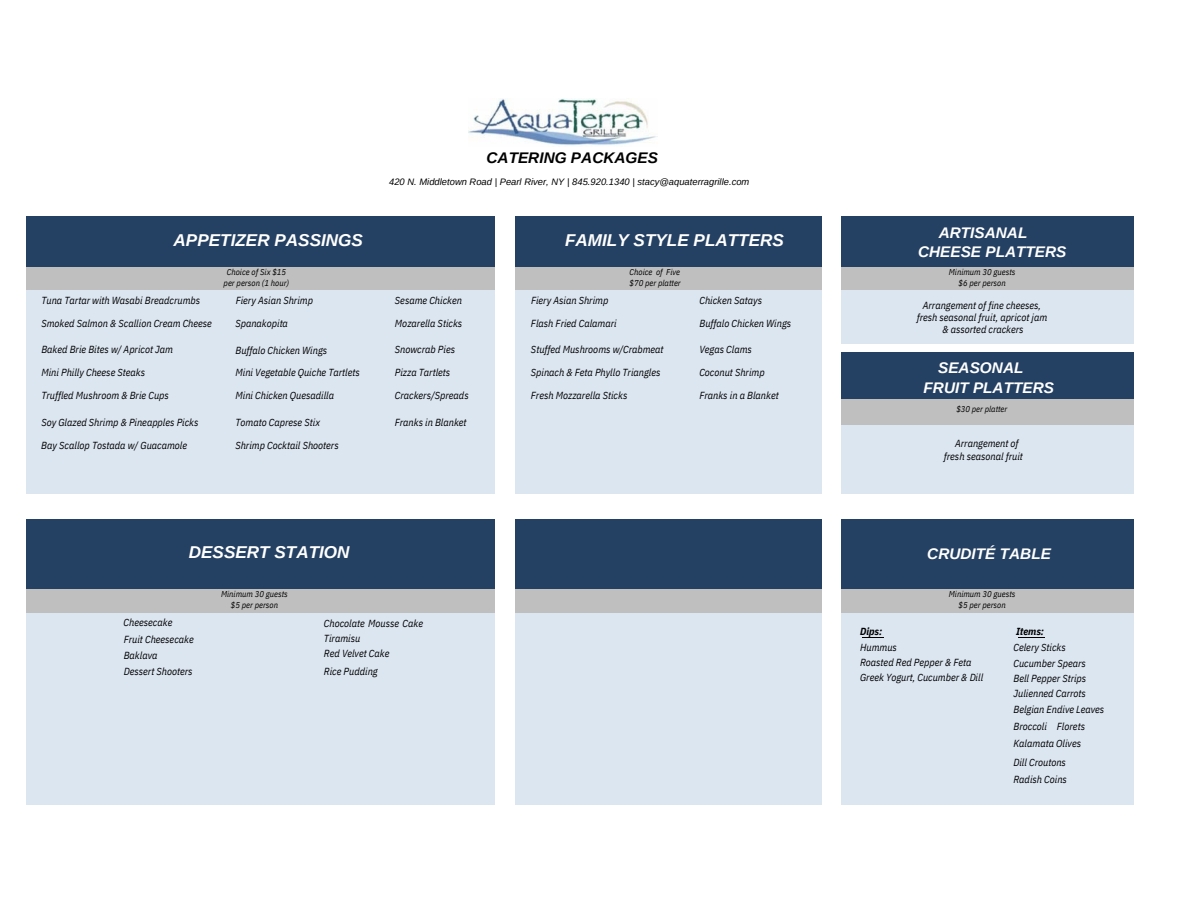
<style>
.page{position:relative;width:1188px;height:918px;background:#fff}
.page>*{position:absolute;margin:0;border:0;box-sizing:border-box;transform-origin:0 0}
.t1{font:italic 700 17.1px "Arimo";color:#fff}
.t2{font:italic 700 15.3px/19.8px "Arimo";color:#fff}
.t3{font:italic 700 15.3px "Arimo";color:#000}
.t4{font:italic 10.2px/15.5px "IBM Plex Sans Cond";color:#000}
.t5{font:italic 700 10.2px "IBM Plex Sans Cond";color:#000}
.t6{font:italic 9.3px "Arimo";color:#000}
.t7{font:italic 8.55px/11.1px "IBM Plex Sans Cond";color:#000;text-align:center}
</style>
<div class="page">
<div style="left:26px;top:217px;width:470px;height:50px;background:#244062"></div>
<div style="left:515px;top:217px;width:307px;height:50px;background:#244062"></div>
<div style="left:841px;top:217px;width:293px;height:50px;background:#244062"></div>
<div style="left:26px;top:267px;width:470px;height:23px;background:#bfbfbf"></div>
<div style="left:515px;top:267px;width:307px;height:23px;background:#bfbfbf"></div>
<div style="left:841px;top:267px;width:293px;height:23px;background:#bfbfbf"></div>
<div style="left:26px;top:290px;width:470px;height:55px;background:#dce6f1"></div>
<div style="left:515px;top:290px;width:307px;height:55px;background:#dce6f1"></div>
<div style="left:841px;top:290px;width:293px;height:55px;background:#dce6f1"></div>
<div style="left:26px;top:345px;width:470px;height:8px;background:#dce6f1"></div>
<div style="left:515px;top:345px;width:307px;height:8px;background:#dce6f1"></div>
<div style="left:26px;top:353px;width:470px;height:46px;background:#dce6f1"></div>
<div style="left:515px;top:353px;width:307px;height:46px;background:#dce6f1"></div>
<div style="left:841px;top:353px;width:293px;height:46px;background:#244062"></div>
<div style="left:26px;top:399px;width:470px;height:27px;background:#dce6f1"></div>
<div style="left:515px;top:399px;width:307px;height:27px;background:#dce6f1"></div>
<div style="left:841px;top:399px;width:293px;height:27px;background:#bfbfbf"></div>
<div style="left:26px;top:425px;width:470px;height:69px;background:#dce6f1"></div>
<div style="left:515px;top:425px;width:307px;height:69px;background:#dce6f1"></div>
<div style="left:841px;top:425px;width:293px;height:69px;background:#dce6f1"></div>
<div style="left:26px;top:519px;width:470px;height:70px;background:#244062"></div>
<div style="left:515px;top:519px;width:307px;height:70px;background:#244062"></div>
<div style="left:841px;top:519px;width:293px;height:70px;background:#244062"></div>
<div style="left:26px;top:589px;width:470px;height:24px;background:#bfbfbf"></div>
<div style="left:515px;top:589px;width:307px;height:24px;background:#bfbfbf"></div>
<div style="left:841px;top:589px;width:293px;height:24px;background:#bfbfbf"></div>
<div style="left:26px;top:613px;width:470px;height:191px;background:#dce6f1"></div>
<div style="left:515px;top:613px;width:307px;height:191px;background:#dce6f1"></div>
<div style="left:841px;top:613px;width:293px;height:191px;background:#dce6f1"></div>
<svg style="left:862px;top:637px;width:22px;height:1px"></svg>
<svg style="left:1018px;top:637px;width:27px;height:1px"></svg>
<img style="left:469px;top:98px;width:188px;height:48px">
<h2 class="t3" style="left:486px;top:149px;width:173px">CATERING PACKAGES</h2>
<p class="t6" style="left:389px;top:177px;width:362px">420 N. Middletown Road | Pearl River, NY | 845.920.1340 | stacy@aquaterragrille.com</p>
<h1 class="t1" style="left:174px;top:231px;width:191px">APPETIZER PASSINGS</h1>
<h1 class="t1" style="left:565px;top:231px;width:220px">FAMILY STYLE PLATTERS</h1>
<p class="t7" style="left:224px;top:266px;width:67px">Choice of Six $15 per person (1 hour)</p>
<p class="t7" style="left:630px;top:267px;width:53px;text-align:left">Choice of Five $70 per platter</p>
<h2 class="t2" style="left:918px;top:222px;width:150px;text-indent:21px">ARTISANAL<br>CHEESE PLATTERS</h2>
<p class="t7" style="left:949px;top:266px;width:68px">Minimum 30 guests $6 per person</p>
<p class="t4" style="left:41px;top:293px;width:160px">Tuna Tartar with Wasabi Breadcrumbs</p>
<p class="t4" style="left:236px;top:293px;width:79px">Fiery Asian Shrimp</p>
<p class="t4" style="left:395px;top:293px;width:68px">Sesame Chicken</p>
<p class="t4" style="left:531px;top:293px;width:79px">Fiery Asian Shrimp</p>
<p class="t4" style="left:700px;top:293px;width:64px">Chicken Satays</p>
<p class="t4" style="left:917px;top:299px;width:132px;line-height:12.1px;text-align:center">Arrangement of fine cheeses, fresh seasonal fruit, apricot jam &amp; assorted crackers</p>
<p class="t4" style="left:235px;top:315px;width:54px">Spanakopita</p>
<p class="t4" style="left:41px;top:316px;width:172px">Smoked Salmon &amp; Scallion Cream Cheese</p>
<p class="t4" style="left:395px;top:316px;width:69px">Mozarella Sticks</p>
<p class="t4" style="left:531px;top:316px;width:87px">Flash Fried Calamari</p>
<p class="t4" style="left:700px;top:316px;width:93px">Buffalo Chicken Wings</p>
<p class="t4" style="left:41px;top:342px;width:133px">Baked Brie Bites w/ Apricot Jam</p>
<p class="t4" style="left:395px;top:342px;width:62px">Snowcrab Pies</p>
<p class="t4" style="left:531px;top:342px;width:134px">Stuffed Mushrooms w/Crabmeat</p>
<p class="t4" style="left:699px;top:342px;width:54px">Vegas Clams</p>
<p class="t4" style="left:395px;top:365px;width:57px">Pizza Tartlets</p>
<p class="t4" style="left:531px;top:365px;width:131px">Spinach &amp; Feta Phyllo Triangles</p>
<p class="t4" style="left:699px;top:365px;width:67px">Coconut Shrimp</p>
<p class="t4" style="left:236px;top:342px;width:93px">Buffalo Chicken Wings</p>
<h2 class="t2" style="left:924px;top:357px;width:132px;text-indent:15px">SEASONAL<br>FRUIT PLATTERS</h2>
<p class="t4" style="left:41px;top:365px;width:105px">Mini Philly Cheese Steaks</p>
<p class="t4" style="left:236px;top:364px;width:126px">Mini Vegetable Quiche Tartlets</p>
<p class="t4" style="left:41px;top:388px;width:129px">Truffled Mushroom &amp; Brie Cups</p>
<p class="t4" style="left:236px;top:388px;width:100px">Mini Chicken Quesadilla</p>
<p class="t4" style="left:395px;top:388px;width:75px">Crackers/Spreads</p>
<p class="t4" style="left:531px;top:388px;width:98px">Fresh Mozzarella Sticks</p>
<p class="t4" style="left:699px;top:388px;width:81px">Franks in a Blanket</p>
<p class="t4" style="left:41px;top:414px;width:159px">Soy Glazed Shrimp &amp; Pineapples Picks</p>
<p class="t4" style="left:235px;top:414px;width:86px">Tomato Caprese Stix</p>
<p class="t4" style="left:395px;top:414px;width:73px">Franks in Blanket</p>
<p class="t4" style="left:41px;top:437px;width:147px">Bay Scallop Tostada w/ Guacamole</p>
<p class="t4" style="left:235px;top:437px;width:105px">Shrimp Cocktail Shooters</p>
<p class="t4" style="left:944px;top:438px;width:81px;line-height:12.1px;text-indent:11px">Arrangement of fresh seasonal fruit</p>
<p class="t7" style="left:957px;top:403px;width:52px">$30 per platter</p>
<h1 class="t1" style="left:189px;top:542px;width:162px">DESSERT STATION</h1>
<h2 class="t2" style="left:927px;top:544px;width:125px">CRUDITÉ TABLE</h2>
<p class="t7" style="left:221px;top:589px;width:68px">Minimum 30 guests $5 per person</p>
<p class="t7" style="left:949px;top:589px;width:68px">Minimum 30 guests $5 per person</p>
<p class="t4" style="left:124px;top:614px;width:50px">Cheesecake</p>
<p class="t4" style="left:324px;top:615px;width:101px">Chocolate Mousse Cake<br>Tiramisu<br>Red Velvet Cake</p>
<p class="t5" style="left:860px;top:625px;width:24px">Dips:</p>
<p class="t4" style="left:124px;top:631px;width:71px;line-height:16px">Fruit Cheesecake<br>Baklava</p>
<p class="t4" style="left:860px;top:639px;width:125px">Hummus<br>Roasted Red Pepper &amp; Feta<br>Greek Yogurt, Cucumber &amp; Dill</p>
<p class="t4" style="left:124px;top:663px;width:70px">Dessert Shooters</p>
<p class="t4" style="left:324px;top:663px;width:55px">Rice Pudding</p>
<p class="t5" style="left:1016px;top:624px;width:29px">Items:</p>
<p class="t4" style="left:1014px;top:640px;width:74px">Celery Sticks<br>Cucumber Spears<br>Bell Pepper Strips<br>Julienned Carrots</p>
<p class="t4" style="left:1013px;top:702px;width:92px;line-height:16px">Belgian Endive Leaves<br>Broccoli Florets</p>
<p class="t4" style="left:1013px;top:734px;width:69px;line-height:18px">Kalamata Olives<br>Dill Croutons<br>Radish Coins</p>
</div>
